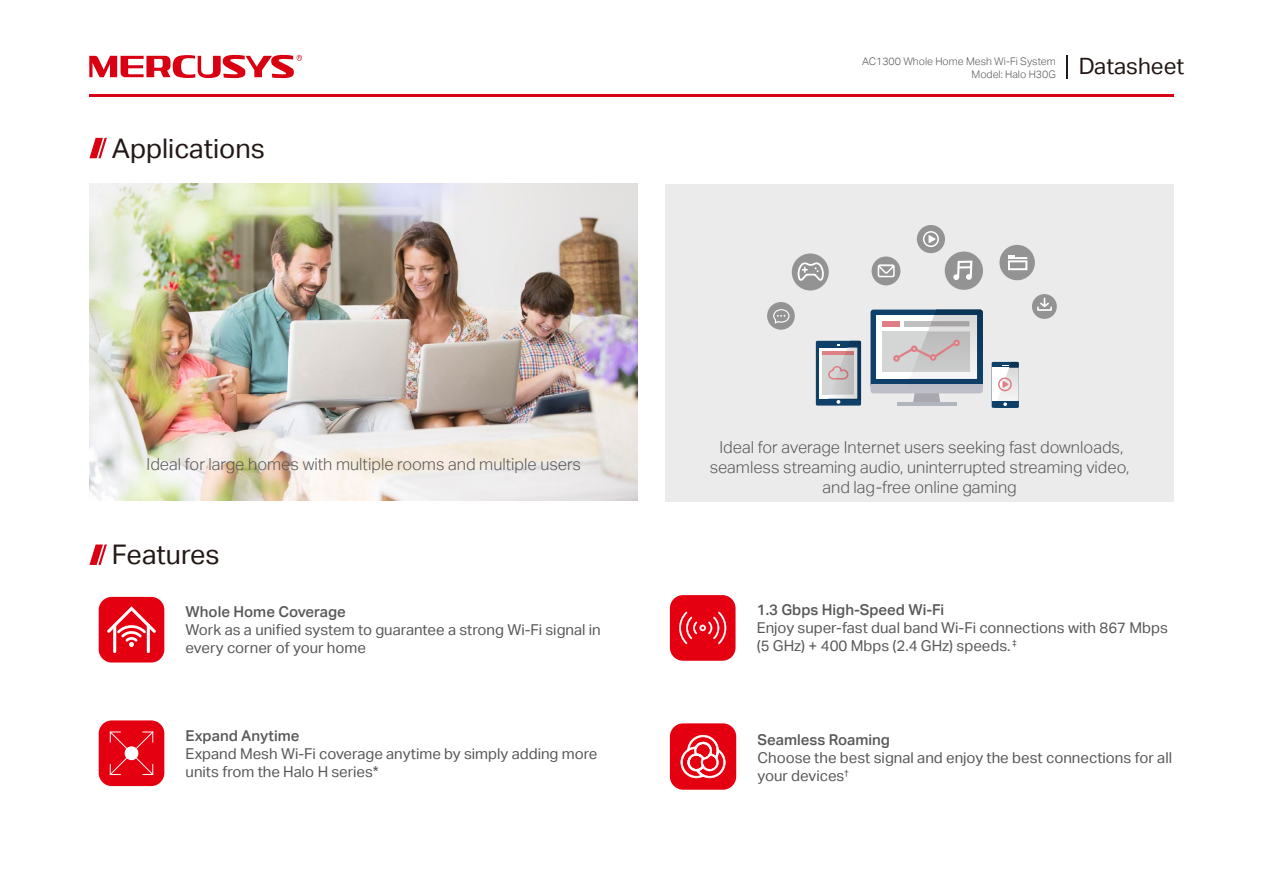
<style>
.page{position:relative;width:1263px;height:893px;background:#fff}
.page>*{position:absolute;margin:0;border:0;box-sizing:border-box;transform-origin:0 0}
.t1{font:27px "TP Link Aktiv Regular";color:#221815}
.t2{font:16.5px/19.8px "TP Link Aktiv Light";color:#595757;text-align:center}
.t3{font:15px/18px "TP Link Aktiv Regular";color:#595757}
.t4{font:15px "TP Link Aktiv Medium";color:#595757}
.t5{font:10.5px "TP Link Aktiv Light";color:#595757}
</style>
<div class="page">
<svg style="left:89px;top:55px;width:213px;height:23px"></svg>
<hr style="left:89px;top:94px;width:1085px;height:2px;background:#d80011">
<svg style="left:89px;top:138px;width:18px;height:20px"></svg>
<div style="left:665px;top:184px;width:509px;height:317px;background:#ebebeb"></div>
<img style="left:89px;top:184px;width:548px;height:316px">
<div style="left:945px;top:252px;width:38px;height:38px;background:#939393;border-radius:50%"></div>
<div style="left:917px;top:225px;width:28px;height:28px;background:#939393;border-radius:50%"></div>
<div style="left:767px;top:302px;width:28px;height:28px;background:#939393;border-radius:50%"></div>
<div style="left:871px;top:257px;width:29px;height:28px;background:#939393;border-radius:50%"></div>
<svg style="left:953px;top:261px;width:19px;height:19px"></svg>
<svg style="left:923px;top:231px;width:16px;height:16px"></svg>
<div style="left:1032px;top:294px;width:25px;height:25px;background:#939393;border-radius:50%"></div>
<svg style="left:1037px;top:298px;width:15px;height:13px"></svg>
<div style="left:792px;top:253px;width:37px;height:37px;background:#939393;border-radius:50%"></div>
<svg style="left:798px;top:262px;width:26px;height:19px"></svg>
<svg style="left:878px;top:265px;width:17px;height:12px"></svg>
<div style="left:999px;top:245px;width:36px;height:35px;background:#939393;border-radius:50%"></div>
<svg style="left:1008px;top:255px;width:19px;height:15px"></svg>
<svg style="left:773px;top:309px;width:16px;height:15px"></svg>
<hr style="left:897px;top:402px;width:59px;height:4px;background:#b3b5be">
<svg style="left:870px;top:310px;width:113px;height:94px"></svg>
<div style="left:816px;top:341px;width:45px;height:65px;background:linear-gradient(to bottom,#0f406a,#0f406a);border-radius:2px"></div>
<svg style="left:820px;top:348px;width:8px;height:50px"></svg>
<hr style="left:823px;top:351px;width:31px;height:4px;background:#df7e84">
<div style="left:823px;top:355px;width:31px;height:39px;background:#d4d5d5"></div>
<div style="left:992px;top:362px;width:27px;height:46px;background:#0f406a"></div>
<div style="left:992px;top:368px;width:26px;height:33px;background:#fff"></div>
<svg style="left:828px;top:341px;width:33px;height:63px"></svg>
<svg style="left:994px;top:362px;width:25px;height:46px"></svg>
<svg style="left:89px;top:544px;width:18px;height:21px"></svg>
<div style="left:99px;top:720px;width:65px;height:66px;background:#e40011;border-radius:13px"></div>
<svg style="left:110px;top:731px;width:43px;height:44px"></svg>
<div style="left:99px;top:597px;width:65px;height:65px;background:#e40011;border-radius:13px"></div>
<div style="left:670px;top:723px;width:66px;height:67px;background:#e40011;border-radius:13px"></div>
<svg style="left:680px;top:735px;width:46px;height:43px"></svg>
<div style="left:670px;top:595px;width:65px;height:66px;background:#e40011;border-radius:13px"></div>
<svg style="left:107px;top:606px;width:49px;height:41px"></svg>
<hr style="left:113px;top:624px;width:3px;height:29px;background:#fff;border-radius:2px">
<hr style="left:147px;top:624px;width:3px;height:29px;background:#fff;border-radius:2px">
<svg style="left:679px;top:612px;width:48px;height:32px"></svg>
<hr style="left:1066px;top:55px;width:2px;height:23px;background:#221815">
<h1 class="t1" style="left:112px;top:133px;width:155px">Applications</h1>
<p class="t5" style="left:862px;top:55px;width:195px">AC1300 Whole Home Mesh Wi-Fi System</p>
<p class="t5" style="left:972px;top:68px;width:214px">Model: Halo H30G <sup>Datasheet</sup></p>
<p class="t2" style="left:147px;top:454px;width:436px">Ideal for large homes with multiple rooms and multiple users</p>
<h1 class="t1" style="left:112px;top:539px;width:109px">Features</h1>
<p class="t4" style="left:186px;top:603px;width:162px">Whole Home Coverage</p>
<p class="t3" style="left:186px;top:620px;width:417px">Work as a unified system to guarantee a strong Wi-Fi signal in every corner of your home</p>
<p class="t4" style="left:186px;top:727px;width:115px">Expand Anytime</p>
<p class="t3" style="left:186px;top:744px;width:413px">Expand Mesh Wi-Fi coverage anytime by simply adding more units from the Halo H series*</p>
<p class="t2" style="left:710px;top:437px;width:421px">Ideal for average Internet users seeking fast downloads, seamless streaming audio, uninterrupted streaming video, and lag-free online gaming</p>
<p class="t4" style="left:757px;top:601px;width:189px">1.3 Gbps High-Speed Wi-Fi</p>
<p class="t3" style="left:757px;top:619px;width:413px">Enjoy super-fast dual band Wi-Fi connections with 867 Mbps (5 GHz) + 400 Mbps (2.4 GHz) speeds. <sup>‡</sup></p>
<p class="t4" style="left:757px;top:731px;width:134px">Seamless Roaming</p>
<p class="t3" style="left:757px;top:748px;width:416px">Choose the best signal and enjoy the best connections for all your devices<sup>†</sup></p>
</div>
